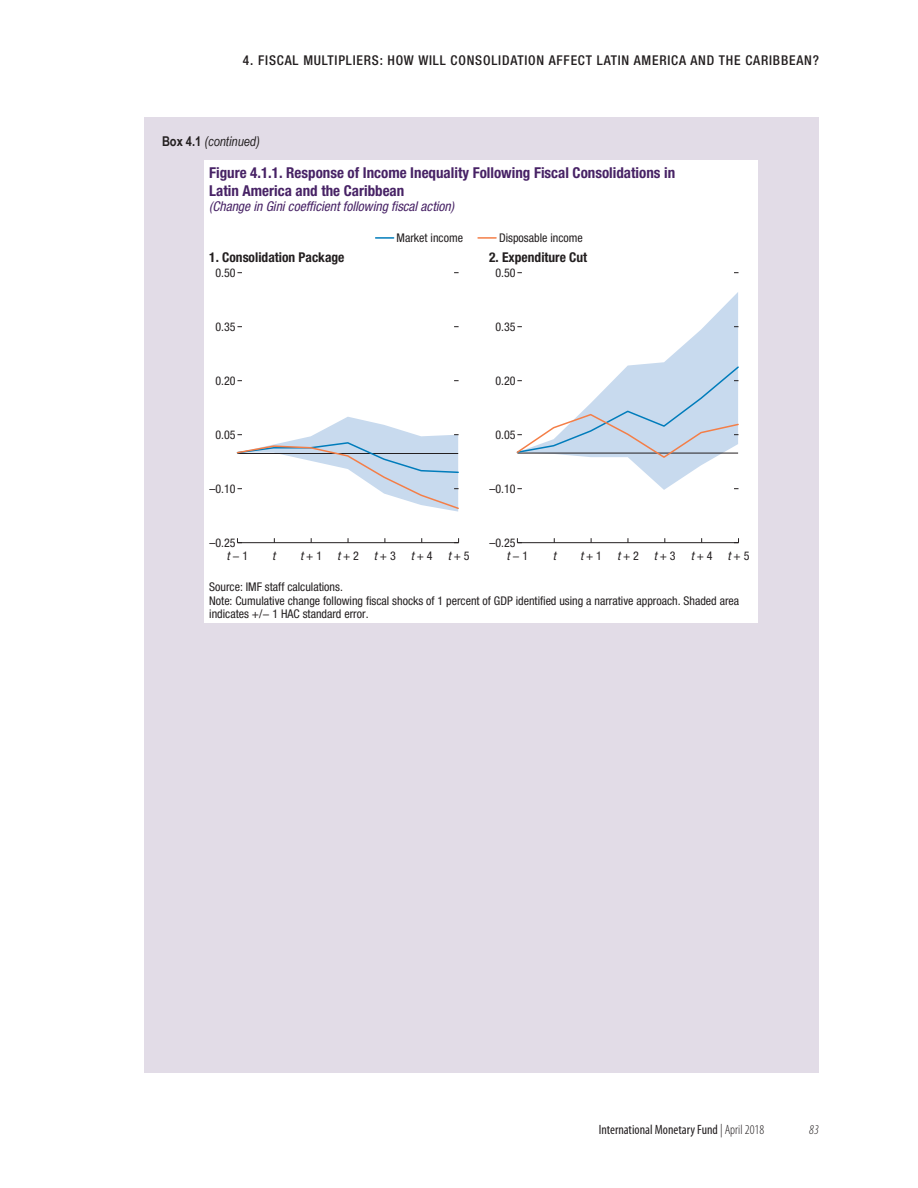
<style>
.page{position:relative;width:918px;height:1188px;background:#fff}
.page>*{position:absolute;margin:0;border:0;box-sizing:border-box;transform-origin:0 0}
.t1{font:700 condensed 15px/18px "Helvetica Neue LT Std";color:#472265}
.t2{font:500 condensed 13.5px "Helvetica Neue LT Std";letter-spacing:.06em;color:#231f20}
.t3{font:italic condensed 13.5px "Helvetica Neue LT Std";color:#472265}
.t4{font:700 condensed 13.5px "Helvetica Neue LT Std";color:#231f20}
.t5{font:condensed 13.5px "Myriad Pro";color:#231f20}
.t6{font:italic 13.5px "Arial Narrow";color:#231f20}
.t7{font:italic 300 condensed 13.5px "Myriad Pro";color:#231f20}
.t8{font:condensed 12px/13.5px "Helvetica Neue LT Std";color:#231f20}
.t9{font:italic condensed 12px "Helvetica Neue LT Std";color:#231f20}
.s1{font-weight:700;font-style:normal}
.s2{font-style:italic}
.s3{font-weight:300}
</style>
<div class="page">
<div style="left:144px;top:117px;width:675px;height:955px;background:#e2dce7"></div>
<div style="left:204px;top:160px;width:554px;height:463px;background:#fff"></div>
<svg style="left:517px;top:292px;width:221px;height:198px"></svg>
<hr style="left:237px;top:542px;width:222px;height:1px;background:#231f20">
<hr style="left:517px;top:542px;width:222px;height:1px;background:#231f20">
<svg style="left:236px;top:417px;width:223px;height:95px"></svg>
<svg style="left:516px;top:365px;width:223px;height:94px"></svg>
<svg style="left:376px;top:237px;width:18px;height:2px"></svg>
<svg style="left:478px;top:237px;width:18px;height:2px"></svg>
<p class="t2" style="left:243px;top:52px;width:43px">4. FISCAL</p>
<p class="t2" style="left:303px;top:52px;width:18px">MULTI</p>
<p class="t2" style="left:338px;top:52px;width:15px">PLIER</p>
<p class="t2" style="left:372px;top:52px;width:147px">S: HOW WILL CONSOLIDATION</p>
<p class="t2" style="left:549px;top:52px;width:16px">AFFECT</p>
<p class="t2" style="left:597px;top:52px;width:15px">LATIN</p>
<p class="t2" style="left:634px;top:52px;width:17px">AMERICA</p>
<p class="t2" style="left:690px;top:52px;width:37px">AN D THE</p>
<p class="t2" style="left:745px;top:52px;width:75px">CARIBBEAN?</p>
<p class="t6" style="left:162px;top:132px;width:99px"><span class="s1">Box 4.1</span> (continued)</p>
<p class="t1" style="left:209px;top:163px;width:468px">Figure 4.1.1. Response of Income Inequality Following Fiscal Consolidations in<br>Latin America and the Caribbean</p>
<p class="t3" style="left:209px;top:198px;width:246px">(Change in Gini coefficient following fiscal action)</p>
<p class="t8" style="left:397px;top:231px;width:68px">Market income</p>
<p class="t8" style="left:499px;top:231px;width:85px">Disposable income</p>
<p class="t4" style="left:209px;top:249px;width:137px">1. Consolidation Package</p>
<p class="t4" style="left:489px;top:249px;width:100px">2. Expenditure Cut</p>
<p class="t8" style="left:215px;top:266px;width:22px">0.50</p>
<p class="t8" style="left:495px;top:266px;width:22px">0.50</p>
<p class="t8" style="left:215px;top:320px;width:22px">0.35</p>
<p class="t8" style="left:495px;top:320px;width:22px">0.35</p>
<p class="t8" style="left:215px;top:374px;width:22px">0.20</p>
<p class="t8" style="left:495px;top:374px;width:22px">0.20</p>
<p class="t8" style="left:215px;top:428px;width:22px">0.05</p>
<p class="t8" style="left:495px;top:428px;width:22px">0.05</p>
<p class="t8" style="left:209px;top:482px;width:28px">–0.10</p>
<p class="t8" style="left:489px;top:482px;width:28px">–0.10</p>
<p class="t8" style="left:209px;top:535px;width:28px">–0.25</p>
<p class="t8" style="left:489px;top:535px;width:28px">–0.25</p>
<p class="t8" style="left:227px;top:549px;width:23px"><span class="s2">t</span>− 1</p>
<p class="t9" style="left:272px;top:549px;width:5px">t</p>
<p class="t8" style="left:300px;top:549px;width:23px"><span class="s2">t</span> + 1</p>
<p class="t8" style="left:337px;top:549px;width:23px"><span class="s2">t</span> + 2</p>
<p class="t8" style="left:374px;top:549px;width:23px"><span class="s2">t</span> + 3</p>
<p class="t8" style="left:411px;top:549px;width:23px"><span class="s2">t</span> + 4</p>
<p class="t8" style="left:448px;top:549px;width:23px"><span class="s2">t</span> + 5</p>
<p class="t8" style="left:506px;top:549px;width:23px"><span class="s2">t</span>− 1</p>
<p class="t9" style="left:553px;top:549px;width:5px">t</p>
<p class="t8" style="left:580px;top:549px;width:23px"><span class="s2">t</span> + 1</p>
<p class="t8" style="left:617px;top:549px;width:23px"><span class="s2">t</span> + 2</p>
<p class="t8" style="left:654px;top:549px;width:23px"><span class="s2">t</span> + 3</p>
<p class="t8" style="left:691px;top:549px;width:23px"><span class="s2">t</span> + 4</p>
<p class="t8" style="left:728px;top:549px;width:23px"><span class="s2">t</span> + 5</p>
<p class="t8" style="left:209px;top:580px;width:532px">Source: IMF staff calculations.<br>Note: Cumulative change following fiscal shocks of 1 percent of GDP identified using a narrative approach. Shaded area indicates +/− 1 HAC standard error.</p>
<p class="t5" style="left:599px;top:1122px;width:167px">International Monetary Fund <span class="s3">| April 2018</span></p>
<p class="t7" style="left:809px;top:1122px;width:11px">83</p>
</div>
